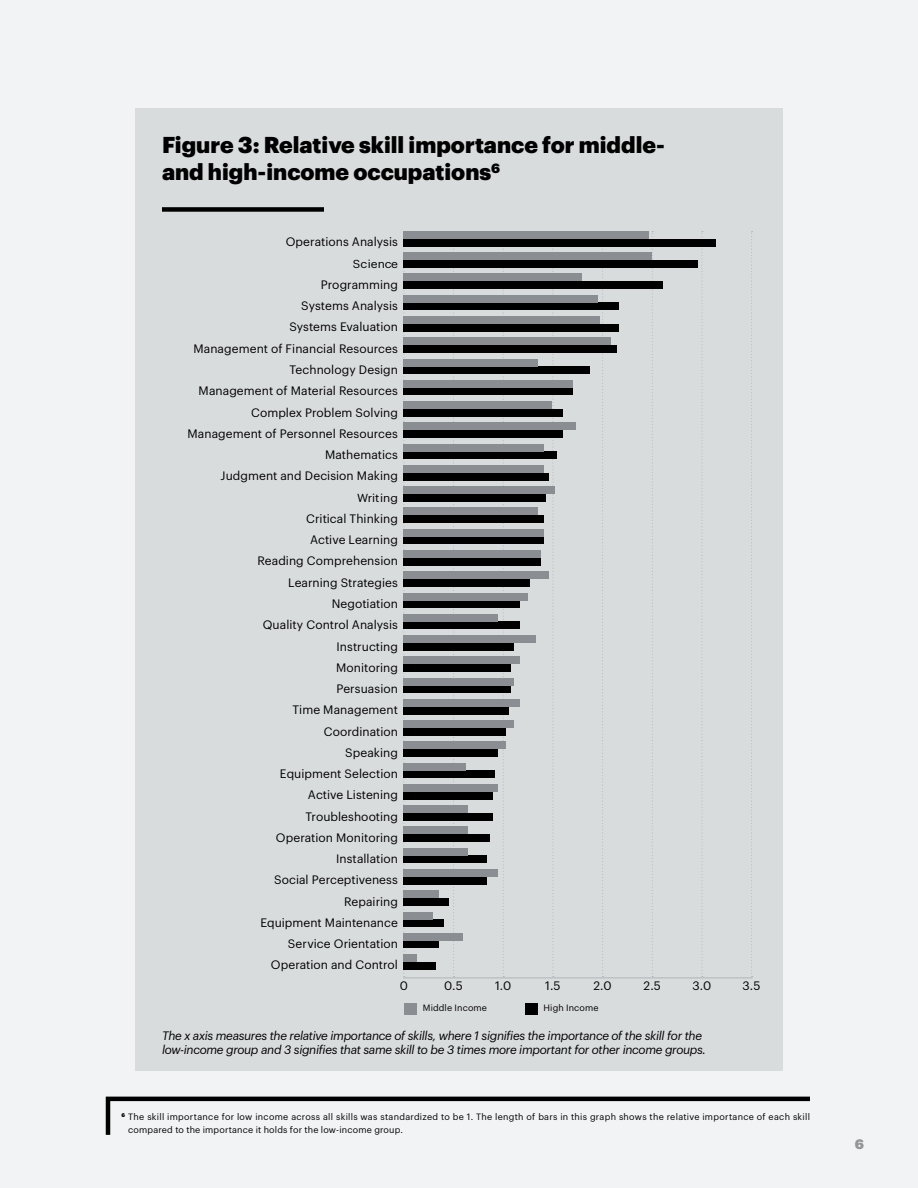
<style>
.page{position:relative;width:918px;height:1188px;background:#f1f3f4}
.page>*{position:absolute;margin:0;border:0;box-sizing:border-box;transform-origin:0 0}
.t1{font:900 22.5px/27px "Graphik";color:#000}
.t2{font:900 13.5px "Graphik";color:#939598}
.t3{font:12px/21.3px "Graphik";letter-spacing:.005em;color:#000;text-align:right}
.t4{font:italic 12px/14.4px "Graphik";letter-spacing:-.025em;color:#000}
.t5{font:11.4px "Graphik";color:#000;scale:1.05 1}
.t6{font:9px/13.5px "Graphik";letter-spacing:.03em;color:#000}
</style>
<div class="page">
<div style="left:135px;top:108px;width:648px;height:962px;background:#d9dcdd"></div>
<hr style="left:403px;top:978px;width:349px;height:1px;background:#bcbec0">
<svg style="left:404px;top:246px;width:1px;height:731px"></svg>
<svg style="left:453px;top:246px;width:2px;height:731px"></svg>
<svg style="left:503px;top:246px;width:1px;height:731px"></svg>
<svg style="left:553px;top:246px;width:1px;height:731px"></svg>
<svg style="left:602px;top:246px;width:2px;height:731px"></svg>
<svg style="left:652px;top:231px;width:1px;height:746px"></svg>
<svg style="left:702px;top:231px;width:1px;height:746px"></svg>
<svg style="left:751px;top:231px;width:2px;height:746px"></svg>
<div style="left:405px;top:1003px;width:12px;height:11px;background:#8a8d91"></div>
<div style="left:525px;top:1003px;width:13px;height:11px;background:#000"></div>
<div style="left:403px;top:962px;width:33px;height:8px;background:#000"></div>
<div style="left:403px;top:941px;width:35px;height:7px;background:#000"></div>
<div style="left:403px;top:919px;width:41px;height:8px;background:#000"></div>
<div style="left:403px;top:898px;width:46px;height:8px;background:#000"></div>
<div style="left:403px;top:877px;width:84px;height:7px;background:#000"></div>
<div style="left:403px;top:856px;width:84px;height:7px;background:#000"></div>
<div style="left:403px;top:834px;width:87px;height:8px;background:#000"></div>
<div style="left:403px;top:813px;width:89px;height:8px;background:#000"></div>
<div style="left:403px;top:792px;width:89px;height:7px;background:#000"></div>
<div style="left:403px;top:770px;width:92px;height:8px;background:#000"></div>
<div style="left:403px;top:749px;width:95px;height:8px;background:#000"></div>
<div style="left:403px;top:728px;width:103px;height:8px;background:#000"></div>
<div style="left:403px;top:707px;width:106px;height:7px;background:#000"></div>
<div style="left:403px;top:685px;width:108px;height:8px;background:#000"></div>
<div style="left:403px;top:664px;width:108px;height:8px;background:#000"></div>
<div style="left:403px;top:643px;width:111px;height:8px;background:#000"></div>
<div style="left:403px;top:622px;width:116px;height:7px;background:#000"></div>
<div style="left:403px;top:600px;width:116px;height:8px;background:#000"></div>
<div style="left:403px;top:579px;width:127px;height:8px;background:#000"></div>
<div style="left:403px;top:558px;width:138px;height:7px;background:#000"></div>
<div style="left:403px;top:537px;width:141px;height:7px;background:#000"></div>
<div style="left:403px;top:515px;width:141px;height:8px;background:#000"></div>
<div style="left:403px;top:494px;width:143px;height:8px;background:#000"></div>
<div style="left:403px;top:473px;width:146px;height:7px;background:#000"></div>
<div style="left:403px;top:451px;width:154px;height:8px;background:#000"></div>
<div style="left:403px;top:430px;width:160px;height:8px;background:#000"></div>
<div style="left:403px;top:409px;width:160px;height:8px;background:#000"></div>
<div style="left:403px;top:388px;width:170px;height:7px;background:#000"></div>
<div style="left:403px;top:366px;width:187px;height:8px;background:#000"></div>
<div style="left:403px;top:345px;width:214px;height:8px;background:#000"></div>
<div style="left:403px;top:324px;width:216px;height:8px;background:#000"></div>
<div style="left:403px;top:303px;width:216px;height:7px;background:#000"></div>
<div style="left:403px;top:281px;width:259px;height:8px;background:#000"></div>
<div style="left:403px;top:260px;width:294px;height:8px;background:#000"></div>
<div style="left:403px;top:239px;width:313px;height:7px;background:#000"></div>
<div style="left:403px;top:954px;width:14px;height:8px;background:#8a8d91"></div>
<div style="left:403px;top:933px;width:60px;height:8px;background:#8a8d91"></div>
<div style="left:403px;top:912px;width:30px;height:7px;background:#8a8d91"></div>
<div style="left:403px;top:890px;width:35px;height:8px;background:#8a8d91"></div>
<div style="left:403px;top:869px;width:95px;height:8px;background:#8a8d91"></div>
<div style="left:403px;top:848px;width:65px;height:8px;background:#8a8d91"></div>
<div style="left:403px;top:827px;width:65px;height:7px;background:#8a8d91"></div>
<div style="left:403px;top:805px;width:65px;height:8px;background:#8a8d91"></div>
<div style="left:403px;top:784px;width:95px;height:8px;background:#8a8d91"></div>
<div style="left:403px;top:763px;width:62px;height:7px;background:#8a8d91"></div>
<div style="left:403px;top:742px;width:103px;height:7px;background:#8a8d91"></div>
<div style="left:403px;top:720px;width:111px;height:8px;background:#8a8d91"></div>
<div style="left:403px;top:699px;width:116px;height:8px;background:#8a8d91"></div>
<div style="left:403px;top:678px;width:111px;height:7px;background:#8a8d91"></div>
<div style="left:403px;top:656px;width:116px;height:8px;background:#8a8d91"></div>
<div style="left:403px;top:635px;width:133px;height:8px;background:#8a8d91"></div>
<div style="left:403px;top:614px;width:95px;height:8px;background:#8a8d91"></div>
<div style="left:403px;top:593px;width:125px;height:7px;background:#8a8d91"></div>
<div style="left:403px;top:571px;width:146px;height:8px;background:#8a8d91"></div>
<div style="left:403px;top:550px;width:138px;height:8px;background:#8a8d91"></div>
<div style="left:403px;top:529px;width:141px;height:8px;background:#8a8d91"></div>
<div style="left:403px;top:508px;width:135px;height:7px;background:#8a8d91"></div>
<div style="left:403px;top:486px;width:152px;height:8px;background:#8a8d91"></div>
<div style="left:403px;top:465px;width:141px;height:8px;background:#8a8d91"></div>
<div style="left:403px;top:444px;width:141px;height:7px;background:#8a8d91"></div>
<div style="left:403px;top:423px;width:173px;height:7px;background:#8a8d91"></div>
<div style="left:403px;top:401px;width:149px;height:8px;background:#8a8d91"></div>
<div style="left:403px;top:380px;width:170px;height:8px;background:#8a8d91"></div>
<div style="left:403px;top:359px;width:135px;height:7px;background:#8a8d91"></div>
<div style="left:403px;top:337px;width:208px;height:8px;background:#8a8d91"></div>
<div style="left:403px;top:316px;width:197px;height:8px;background:#8a8d91"></div>
<div style="left:403px;top:295px;width:195px;height:8px;background:#8a8d91"></div>
<div style="left:403px;top:274px;width:178px;height:7px;background:#8a8d91"></div>
<div style="left:403px;top:252px;width:249px;height:8px;background:#8a8d91"></div>
<div style="left:403px;top:231px;width:246px;height:8px;background:#8a8d91"></div>
<div style="left:162px;top:207px;width:162px;height:5px;background:#000"></div>
<svg style="left:105px;top:1096px;width:705px;height:39px"></svg>
<h1 class="t1" style="left:162px;top:129px;width:504px">Figure 3: Relative skill importance for middle&shy;and high-income occupations<sup>6</sup></h1>
<p class="t3" style="left:286px;top:230px;width:114px">Operations Analysis</p>
<p class="t5" style="left:353px;top:255px;width:44px">Science</p>
<p class="t3" style="left:188px;top:273px;width:212px">Programming<br>Systems Analysis<br>Systems Evaluation<br>Management of Financial Resources<br>Technology Design<br>Management of Material Resources<br>Complex Problem Solving<br>Management of Personnel Resources<br>Mathematics<br>Judgment and Decision Making</p>
<p class="t5" style="left:357px;top:489px;width:40px">Writing</p>
<p class="t3" style="left:257px;top:507px;width:142px">Critical Thinking<br>Active Learning<br>Reading Comprehension<br>Learning Strategies<br>Negotiation<br>Quality Control Analysis<br>Instructing<br>Monitoring<br>Persuasion<br>Time Management<br>Coordination<br>Speaking<br>Equipment Selection<br>Active Listening<br>Troubleshooting<br>Operation Monitoring<br>Installation<br>Social Perceptiveness<br>Repairing<br>Equipment Maintenance<br>Service Orientation<br>Operation and Control</p>
<p class="t3" style="left:400px;top:975px;width:10px">0</p>
<p class="t3" style="left:444px;top:975px;width:20px">0.5</p>
<p class="t3" style="left:495px;top:975px;width:18px">1.0</p>
<p class="t3" style="left:545px;top:975px;width:17px">1.5</p>
<p class="t3" style="left:594px;top:975px;width:20px">2.0</p>
<p class="t3" style="left:644px;top:975px;width:19px">2.5</p>
<p class="t3" style="left:693px;top:975px;width:20px">3.0</p>
<p class="t3" style="left:743px;top:975px;width:19px">3.5</p>
<p class="t6" style="left:423px;top:1001px;width:66px">Middle Income</p>
<p class="t6" style="left:544px;top:1001px;width:57px">High Income</p>
<p class="t4" style="left:162px;top:1027px;width:545px">The x axis measures the relative importance of skills, where 1 signifies the importance of the skill for the low-income group and 3 signifies that same skill to be 3 times more important for other income groups.</p>
<p class="t6" style="left:128px;top:1109px;width:683px;text-indent:-7px"><sup>6</sup> The skill importance for low income across all skills was standardized to be 1. The length of bars in this graph shows the relative importance of each skill compared to the importance it holds for the low-income group.</p>
<p class="t2" style="left:855px;top:1134px;width:11px">6</p>
</div>
